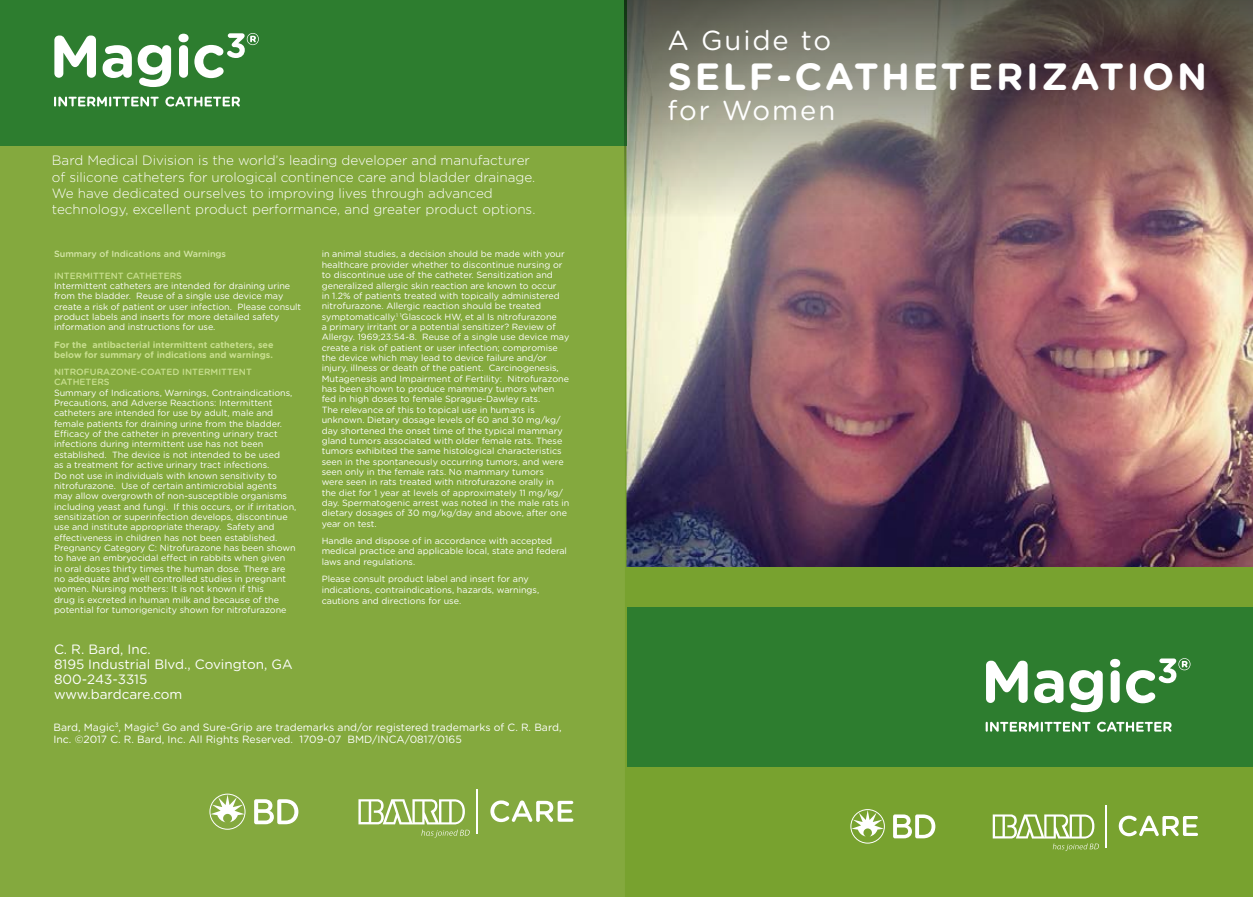
<style>
.page{position:relative;width:1253px;height:897px;background:#fff}
.page>*{position:absolute;margin:0;border:0;box-sizing:border-box;transform-origin:0 0}
.t1{font:700 37.95px "Gotham Rounded";letter-spacing:.07em;color:#fff}
.t2{font:27.45px "Gotham Rounded";letter-spacing:.07em;color:#fff}
.t3{font:300 13.5px/16.2px "Gotham Rounded";color:#fff}
.t4{font:13.5px/15px "Gotham Rounded";color:#fff}
.t5{font:10.5px/12.6px "Gotham Rounded";color:#fff}
.t6{font:9px/10.4px "Gotham Rounded";color:#fff}
.t7{font:700 9px/10.4px "Gotham Rounded";color:#c8df8e}
.t8{font:500 9px/10.4px "Gotham Rounded";color:#c8df8e}
.t9{font:500 9px "Gotham Rounded";color:#d5e6a8}
</style>
<div class="page">
<img style="left:626px;top:216px;width:627px;height:351px">
<div style="left:0;top:145px;width:626px;height:751px;background:#84a93e"></div>
<div style="left:626px;top:567px;width:627px;height:329px;background:#78a22f"></div>
<div style="left:628px;top:607px;width:625px;height:159px;background:#2d7d2f"></div>
<div style="left:0;top:0;width:626px;height:145px;background:#2d7d2f"></div>
<svg style="left:986px;top:660px;width:41px;height:42px"></svg>
<svg style="left:1034px;top:670px;width:29px;height:33px"></svg>
<svg style="left:1069px;top:670px;width:34px;height:42px"></svg>
<svg style="left:1110px;top:658px;width:10px;height:44px"></svg>
<svg style="left:1126px;top:658px;width:64px;height:45px"></svg>
<svg style="left:986px;top:721px;width:104px;height:10px"></svg>
<svg style="left:1097px;top:721px;width:74px;height:10px"></svg>
<svg style="left:54px;top:36px;width:42px;height:42px"></svg>
<svg style="left:103px;top:45px;width:29px;height:33px"></svg>
<svg style="left:138px;top:45px;width:33px;height:42px"></svg>
<svg style="left:178px;top:33px;width:81px;height:45px"></svg>
<svg style="left:54px;top:97px;width:105px;height:9px"></svg>
<svg style="left:165px;top:96px;width:75px;height:11px"></svg>
<svg style="left:624px;top:0;width:629px;height:216px;background:#81726a"></svg>
<svg style="left:254px;top:799px;width:44px;height:25px"></svg>
<svg style="left:211px;top:794px;width:33px;height:28px"></svg>
<div style="left:210px;top:793px;width:35px;height:36px;border:1px solid #fff;border-radius:50%"></div>
<svg style="left:490px;top:800px;width:83px;height:22px"></svg>
<svg style="left:358px;top:798px;width:112px;height:39px;background:#a3bf6f"></svg>
<hr style="left:477px;top:789px;width:1px;height:44px;background:#fff">
<svg style="left:893px;top:814px;width:42px;height:24px"></svg>
<svg style="left:852px;top:810px;width:31px;height:26px"></svg>
<div style="left:851px;top:809px;width:34px;height:34px;border:1px solid #fff;border-radius:50%"></div>
<svg style="left:1119px;top:815px;width:79px;height:21px"></svg>
<svg style="left:993px;top:814px;width:106px;height:36px"></svg>
<hr style="left:1105px;top:805px;width:2px;height:42px;background:#fff">
<p class="t3" style="left:52px;top:152px;width:485px">Bard Medical Division is the world’s leading developer and manufacturer of silicone catheters for urological continence care and bladder drainage.<br>We have dedicated ourselves to improving lives through advanced technology, excellent product performance, and greater product options.</p>
<p class="t9" style="left:54px;top:248px;width:174px">Summary of Indications and Warnings</p>
<p class="t8" style="left:54px;top:270px;width:130px">INTERMITTENT CATHETERS</p>
<p class="t6" style="left:54px;top:280px;width:249px">Intermittent catheters are intended for draining urine from the bladder. Reuse of a single use device may create a risk of patient or user infection. Please consult product labels and inserts for more detailed safety information and instructions for use.</p>
<p class="t7" style="left:54px;top:339px;width:221px">For the antibacterial intermittent catheters, see below for summary of indications and warnings.</p>
<p class="t8" style="left:54px;top:366px;width:199px">NITROFURAZONE-COATED INTERMITTENT<br>CATHETERS</p>
<p class="t6" style="left:54px;top:387px;width:244px">Summary of Indications, Warnings, Contraindications, Precautions, and Adverse Reactions: Intermittent catheters are intended for use by adult, male and female patients for draining urine from the bladder.<br>Efficacy of the catheter in preventing urinary tract infections during intermittent use has not been established. The device is not intended to be used<br>as a treatment for active urinary tract infections.<br>Do not use in individuals with known sensitivity to nitrofurazone. Use of certain antimicrobial agents may allow overgrowth of non-susceptible organisms including yeast and fungi. If this occurs, or if irritation, sensitization or superinfection develops, discontinue use and institute appropriate therapy. Safety and effectiveness in children has not been established.<br>Pregnancy Category C: Nitrofurazone has been shown to have an embryocidal effect in rabbits when given<br>in oral doses thirty times the human dose. There are no adequate and well controlled studies in pregnant women. Nursing mothers: It is not known if this<br>drug is excreted in human milk and because of the potential for tumorigenicity shown for nitrofurazone</p>
<h3 class="t4" style="left:54px;top:641px;width:240px">C. R. Bard, Inc.<br>8195 Industrial Blvd., Covington, GA<br>800-243-3315<br>www.bardcare.com</h3>
<p class="t6" style="left:322px;top:249px;width:249px">in animal studies, a decision should be made with your healthcare provider whether to discontinue nursing or to discontinue use of the catheter. Sensitization and generalized allergic skin reaction are known to occur<br>in 1.2% of patients treated with topically administered nitrofurazone. Allergic reaction should be treated symptomatically.<sup>1</sup> <sup>1</sup>Glascock HW, et al Is nitrofurazone<br>a primary irritant or a potential sensitizer? Review of Allergy. 1969;23:54-8. Reuse of a single use device may create a risk of patient or user infection; compromise the device which may lead to device failure and/or injury, illness or death of the patient. Carcinogenesis, Mutagenesis and Impairment of Fertility: Nitrofurazone has been shown to produce mammary tumors when fed in high doses to female Sprague-Dawley rats.<br>The relevance of this to topical use in humans is unknown. Dietary dosage levels of 60 and 30 mg/kg/ day shortened the onset time of the typical mammary gland tumors associated with older female rats. These tumors exhibited the same histological characteristics seen in the spontaneously occurring tumors, and were seen only in the female rats. No mammary tumors<br>were seen in rats treated with nitrofurazone orally in the diet for 1 year at levels of approximately 11 mg/kg/ day. Spermatogenic arrest was noted in the male rats in dietary dosages of 30 mg/kg/day and above, after one year on test.</p>
<p class="t6" style="left:322px;top:535px;width:247px">Handle and dispose of in accordance with accepted medical practice and applicable local, state and federal laws and regulations.</p>
<p class="t6" style="left:322px;top:573px;width:219px;line-height:10.8px">Please consult product label and insert for any indications, contraindications, hazards, warnings, cautions and directions for use.</p>
<p class="t5" style="left:53px;top:720px;width:510px">Bard, Magic<sup>3</sup>, Magic<sup>3</sup> Go and Sure-Grip are trademarks and/or registered trademarks of C. R. Bard,<br>Inc. ©2017 C. R. Bard, Inc. All Rights Reserved. 1709-07 BMD/INCA/0817/0165</p>
<h2 class="t2" style="left:667px;top:22px;width:165px">A Guide to</h2>
<h1 class="t1" style="left:668px;top:49px;width:541px">SELF-CATHETERIZATION</h1>
<h2 class="t2" style="left:667px;top:91px;width:169px">for Women</h2>
</div>
